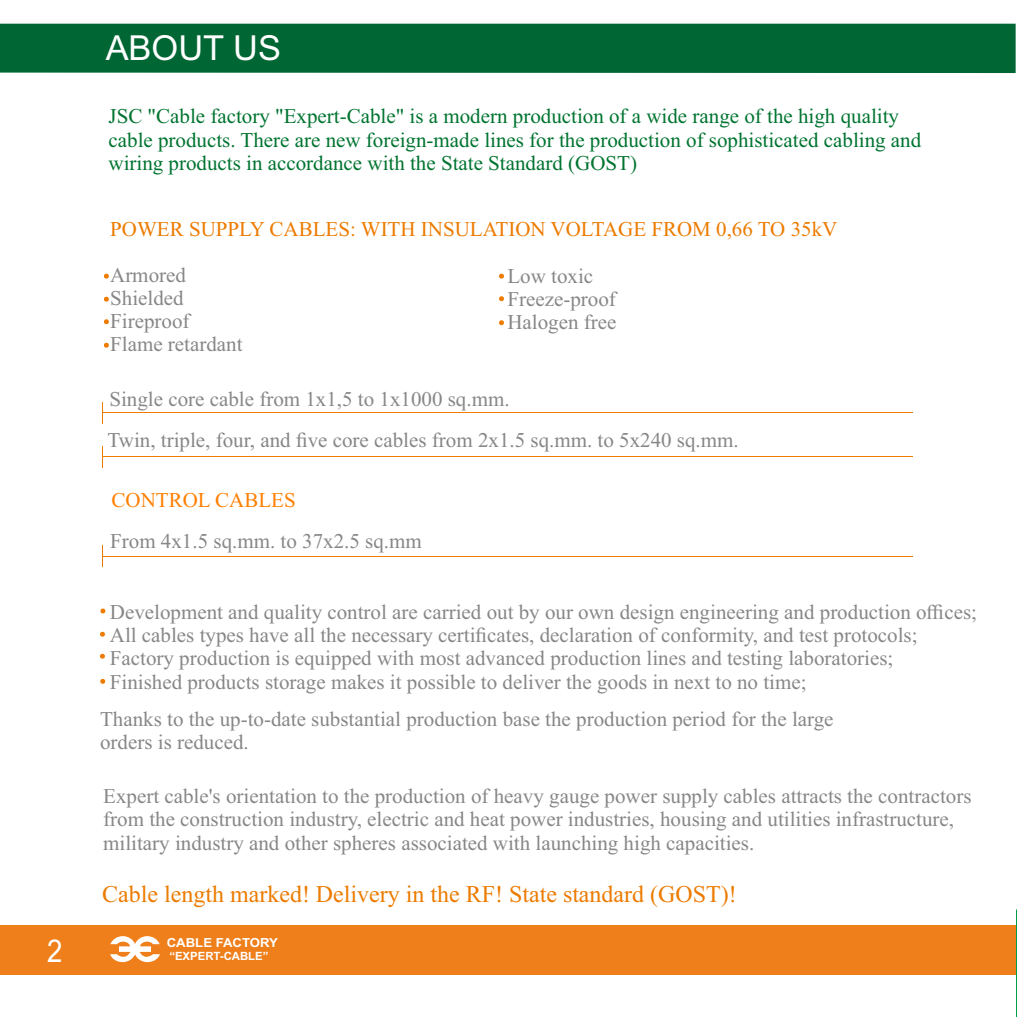
<style>
.page{position:relative;width:1017px;height:1017px;background:#fff}
.page>*{position:absolute;margin:0;border:0;box-sizing:border-box;transform-origin:0 0}
.t1{font:34.48px "Arial";color:#fff}
.t2{font:31.5px "Arial";color:#fff;scale:.88 1}
.t3{font:23.97px "Times New Roman";color:#ec7b00}
.t4{font:21px/23.3px "Times New Roman";color:#868786}
.t5{font:21px/23.3px "Times New Roman";color:#007430}
.t6{font:21px "Times New Roman";color:#ec7b00}
.t7{font:21px "Times New Roman";color:#ff7f00}
.t8{font:700 12.42px "Arial";color:#fff;scale:1.05 1}
.t9{font:700 11.38px "Arial";color:#fff}
</style>
<div class="page">
<img style="left:1016px;top:908px;width:1px;height:109px">
<svg style="left:100px;top:608px;width:5px;height:5px"></svg>
<svg style="left:100px;top:632px;width:5px;height:5px"></svg>
<svg style="left:100px;top:654px;width:5px;height:5px"></svg>
<svg style="left:100px;top:679px;width:5px;height:5px"></svg>
<svg style="left:104px;top:274px;width:5px;height:5px"></svg>
<svg style="left:104px;top:297px;width:5px;height:5px"></svg>
<svg style="left:104px;top:319px;width:5px;height:5px"></svg>
<svg style="left:104px;top:343px;width:5px;height:5px"></svg>
<svg style="left:499px;top:274px;width:5px;height:5px"></svg>
<svg style="left:499px;top:296px;width:5px;height:5px"></svg>
<svg style="left:499px;top:320px;width:5px;height:5px"></svg>
<hr style="left:102px;top:456px;width:811px;height:1px;background:#ec7b00">
<svg style="left:102px;top:446px;width:1px;height:21px"></svg>
<hr style="left:102px;top:412px;width:811px;height:1px;background:#ec7b00">
<svg style="left:102px;top:402px;width:1px;height:21px"></svg>
<hr style="left:102px;top:556px;width:811px;height:1px;background:#ec7b00">
<svg style="left:102px;top:546px;width:1px;height:21px"></svg>
<div style="left:0;top:925px;width:1016px;height:49px;background:#ef7f1a"></div>
<div style="left:0;top:24px;width:1015px;height:49px;background:#063"></div>
<svg style="left:110px;top:936px;width:50px;height:27px"></svg>
<h2 class="t2" style="left:47px;top:939px;width:19px">2</h2>
<h1 class="t1" style="left:106px;top:35px;width:177px">ABOUT US</h1>
<p class="t5" style="left:109px;top:107px;width:814px">JSC "Cable factory "Expert-Cable" is a modern production of a wide range of the high quality cable products. There are new foreign-made lines for the production of sophisticated cabling and wiring products in accordance with the State Standard (GOST)</p>
<p class="t6" style="left:110px;top:222px;width:728px">POWER SUPPLY CABLES: WITH INSULATION VOLTAGE FROM 0,66 TO 35kV</p>
<p class="t4" style="left:110px;top:265px;width:134px">Armored<br>Shielded<br>Fireproof<br>Flame retardant</p>
<p class="t4" style="left:507px;top:266px;width:111px">Low toxic<br>Freeze-proof<br>Halogen free</p>
<p class="t4" style="left:108px;top:380px;width:633px;line-height:40.8px">Single core cable from 1x1,5 to 1x1000 sq.mm.<br>Twin, triple, four, and five core cables from 2x1.5 sq.mm. to 5x240 sq.mm.</p>
<p class="t7" style="left:112px;top:493px;width:186px">CONTROL CABLES</p>
<p class="t4" style="left:110px;top:531px;width:313px">From 4x1.5 sq.mm. to 37x2.5 sq.mm</p>
<p class="t4" style="left:110px;top:602px;width:868px">Development and quality control are carried out by our own design engineering and production offices; All cables types have all the necessary certificates, declaration of conformity, and test protocols; Factory production is equipped with most advanced production lines and testing laboratories;<br>Finished products storage makes it possible to deliver the goods in next to no time;</p>
<p class="t4" style="left:100px;top:709px;width:735px">Thanks to the up-to-date substantial production base the production period for the large orders is reduced.</p>
<p class="t4" style="left:103px;top:786px;width:870px">Expert cable's orientation to the production of heavy gauge power supply cables attracts the contractors from the construction industry, electric and heat power industries, housing and utilities infrastructure, military industry and other spheres associated with launching high capacities.</p>
<p class="t3" style="left:102px;top:885px;width:636px">Cable length marked! Delivery in the RF! State standard (GOST)!</p>
<p class="t8" style="left:167px;top:938px;width:107px">CABLE FACTORY</p>
<p class="t9" style="left:169px;top:952px;width:101px">“EXPERT-CABLE”</p>
</div>
